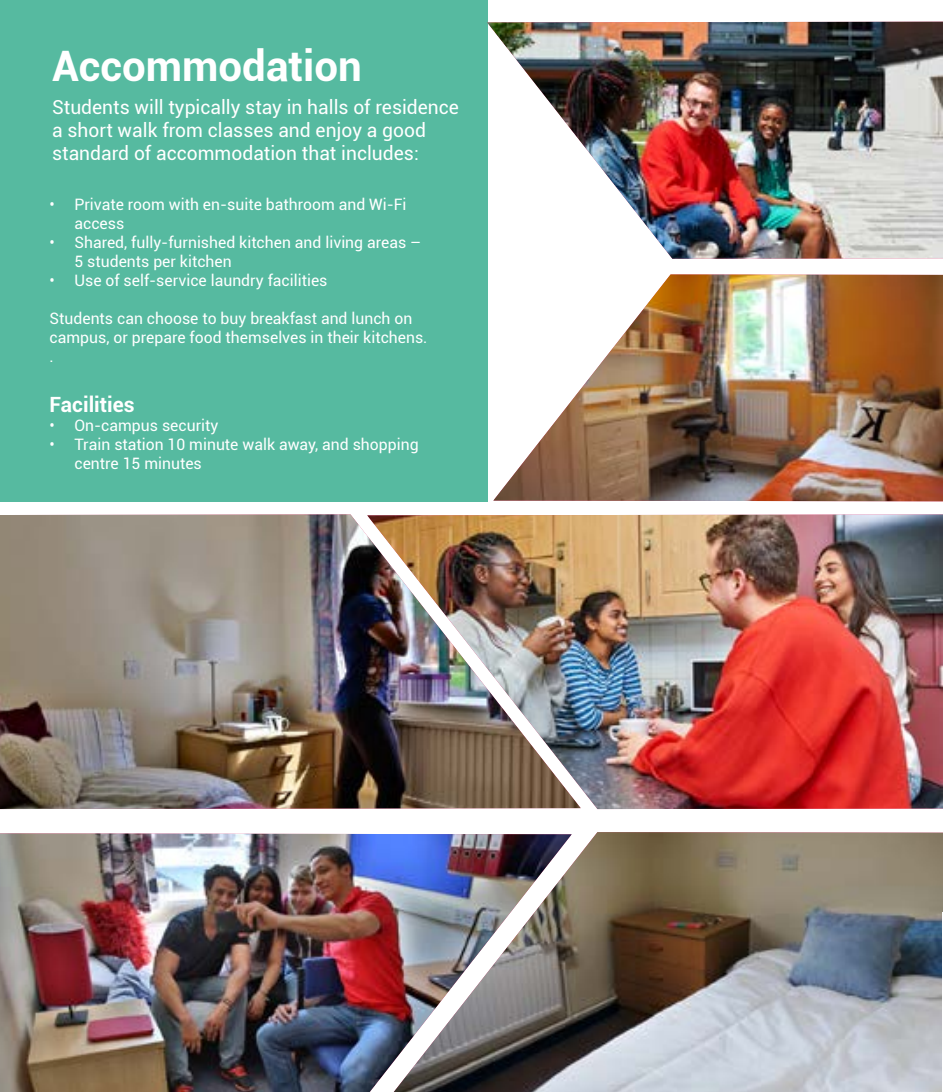
<style>
.page{position:relative;width:943px;height:1092px;background:#fff}
.page>*{position:absolute;margin:0;border:0;box-sizing:border-box;transform-origin:0 0}
.t1{font:700 42px "Roboto";color:#fff}
.t2{font:700 21px "Roboto";color:#fff}
.t3{font:19.25px/23.1px "Roboto";color:#fff}
.t4{font:15.75px/18.9px "Roboto";color:#fff}
</style>
<div class="page">
<div style="left:0;top:0;width:487px;height:501px;background:#56baa0"></div>
<img style="left:580px;top:514px;width:363px;height:295px">
<img style="left:0;top:833px;width:394px;height:258px">
<img style="left:0;top:514px;width:580px;height:295px">
<img style="left:394px;top:832px;width:549px;height:259px">
<img style="left:493px;top:274px;width:450px;height:227px">
<img style="left:487px;top:22px;width:456px;height:237px">
<h1 class="t1" style="left:52px;top:37px;width:311px">Accommodation</h1>
<p class="t3" style="left:52px;top:95px;width:408px">Students will typically stay in halls of residence a short walk from classes and enjoy a good standard of accommodation that includes:</p>
<p class="t4" style="left:74px;top:195px;width:333px;text-indent:-25px">• Private room with en-suite bathroom and Wi-Fi access</p>
<p class="t4" style="left:74px;top:232px;width:348px;text-indent:-25px">• Shared, fully-furnished kitchen and living areas –<br>5 students per kitchen</p>
<p class="t4" style="left:50px;top:270px;width:279px">• Use of self-service laundry facilities</p>
<p class="t4" style="left:50px;top:308px;width:379px">Students can choose to buy breakfast and lunch on campus, or prepare food themselves in their kitchens. .</p>
<h2 class="t2" style="left:50px;top:390px;width:86px">Facilities</h2>
<p class="t4" style="left:50px;top:415px;width:170px">• On-campus security</p>
<p class="t4" style="left:74px;top:434px;width:346px;text-indent:-25px">• Train station 10 minute walk away, and shopping centre 15 minutes</p>
</div>
